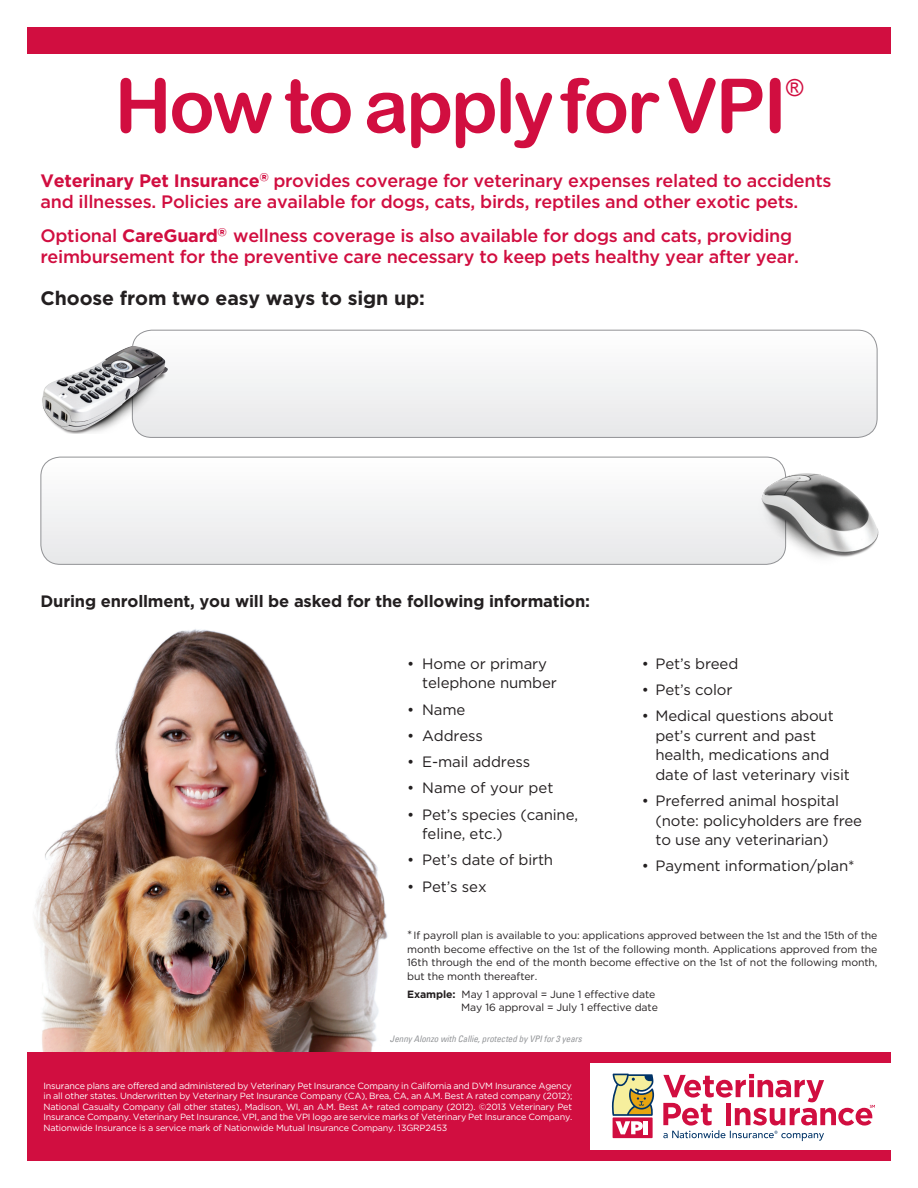
<style>
.page{position:relative;width:918px;height:1188px;background:#fff}
.page>*{position:absolute;margin:0;border:0;box-sizing:border-box;transform-origin:0 0}
.t1{font:75px "Arial Rounded MT Bold";letter-spacing:-.03em;color:#d10e40}
.t2{font:23.4px "Arial";color:#d10e40}
.t3{font:700 19.5px "Gotham";letter-spacing:-.005em;color:#231f20}
.t4{font:500 18px/21px "Gotham";letter-spacing:-.015em;color:#d10e40}
.t5{font:700 16.5px "Gotham";letter-spacing:-.01em;color:#231f20}
.t6{font:15px/19.5px "Gotham";letter-spacing:-.01em;color:#231f20}
.t7{font:10.5px/13.5px "Gotham";letter-spacing:-.01em;color:#231f20;text-align:justify}
.t8{font:9px/10.5px "Gotham";letter-spacing:-.02em;color:#fff;text-align:justify}
.t9{font:italic condensed 9px "Univers LT Std";color:#939598}
.s1{font-weight:700}
.s2{font-weight:700;font-size:24px}
.s3{font-size:12px}
</style>
<div class="page">
<img style="left:34px;top:629px;width:354px;height:423px">
<div style="left:27px;top:1055px;width:563px;height:103px;background:#d10e40"></div>
<div style="left:27px;top:1052px;width:864px;height:11px;background:#d10e40"></div>
<div style="left:27px;top:1150px;width:864px;height:10px;background:#d10e40"></div>
<svg style="left:133px;top:330px;width:744px;height:107px"></svg>
<div style="left:132px;top:330px;width:746px;height:108px;border:1px solid #919295;border-radius:19px"></div>
<svg style="left:41px;top:457px;width:735px;height:107px"></svg>
<div style="left:40px;top:457px;width:746px;height:108px;border:1px solid #919295;border-radius:19px"></div>
<img style="left:42px;top:343px;width:128px;height:90px">
<img style="left:732px;top:459px;width:147px;height:106px">
<div style="left:27px;top:27px;width:864px;height:27px;background:#d10e40"></div>
<div style="left:613px;top:1117px;width:40px;height:21px;background:#d10e40"></div>
<svg style="left:612px;top:1074px;width:42px;height:60px"></svg>
<svg style="left:663px;top:1074px;width:212px;height:67px"></svg>
<h1 class="t1" style="left:115px;top:61px;width:674px">How to applyforVPI</h1>
<h2 class="t2" style="left:786px;top:72px;width:19px">®</h2>
<h3 class="t4" style="left:40px;top:170px;width:793px"><span class="s1">Veterinary Pet Insurance</span><span class="s2">®</span> provides coverage for veterinary expenses related to accidents and illnesses. Policies are available for dogs, cats, birds, reptiles and other exotic pets.</h3>
<h3 class="t4" style="left:40px;top:225px;width:760px">Optional <span class="s1">CareGuard</span><span class="s2">®</span> wellness coverage is also available for dogs and cats, providing reimbursement for the preventive care necessary to keep pets healthy year after year.</h3>
<h3 class="t3" style="left:40px;top:285px;width:386px">Choose from two easy ways to sign up:</h3>
<h3 class="t5" style="left:40px;top:590px;width:551px">During enrollment, you will be asked for the following information:</h3>
<h3 class="t6" style="left:422px;top:654px;width:136px;text-indent:-15px">• Home or primary telephone number</h3>
<h3 class="t6" style="left:407px;top:699px;width:60px">• Name</h3>
<h3 class="t6" style="left:407px;top:726px;width:77px">• Address</h3>
<h3 class="t6" style="left:407px;top:752px;width:125px">• E-mail address</h3>
<h3 class="t6" style="left:407px;top:778px;width:148px">• Name of your pet</h3>
<h3 class="t6" style="left:422px;top:804px;width:157px;text-indent:-15px">• Pet’s species (canine, feline, etc.)</h3>
<h3 class="t6" style="left:407px;top:850px;width:147px">• Pet’s date of birth</h3>
<h3 class="t6" style="left:407px;top:876px;width:81px">• Pet’s sex</h3>
<h3 class="t6" style="left:642px;top:654px;width:98px">• Pet’s breed</h3>
<h3 class="t6" style="left:642px;top:680px;width:92px">• Pet’s color</h3>
<h3 class="t6" style="left:655px;top:706px;width:196px;text-indent:-14px">• Medical questions about pet’s current and past health, medications and date of last veterinary visit</h3>
<h3 class="t6" style="left:655px;top:791px;width:208px;text-indent:-14px">• Preferred animal hospital (note: policyholders are free to use any veterinarian)</h3>
<h3 class="t6" style="left:642px;top:856px;width:214px">• Payment information/plan*</h3>
<p class="t7" style="left:407px;top:928px;width:472px"><span class="s3">*</span>If payroll plan is available to you: applications approved between the 1st and the 15th of the month become effective on the 1st of the following month. Applications approved from the 16th through the end of the month become effective on the 1st of not the following month, but the month thereafter.</p>
<p class="t7" style="left:407px;top:987px;width:252px;text-align:right"><span class="s1">Example:</span> May 1 approval = June 1 effective date<br>May 16 approval = July 1 effective date</p>
<p class="t9" style="left:390px;top:1033px;width:193px">Jenny Alonzo with Callie, protected by VPI for 3 years</p>
<p class="t8" style="left:44px;top:1080px;width:530px">Insurance plans are offered and administered by Veterinary Pet Insurance Company in California and DVM Insurance Agency in all other states. Underwritten by Veterinary Pet Insurance Company (CA), Brea, CA, an A.M. Best A rated company (2012); National Casualty Company (all other states), Madison, WI, an A.M. Best A+ rated company (2012). ©2013 Veterinary Pet Insurance Company. Veterinary Pet Insurance, VPI, and the VPI logo are service marks of Veterinary Pet Insurance Company.<br>Nationwide Insurance is a service mark of Nationwide Mutual Insurance Company. 13GRP2453</p>
</div>
